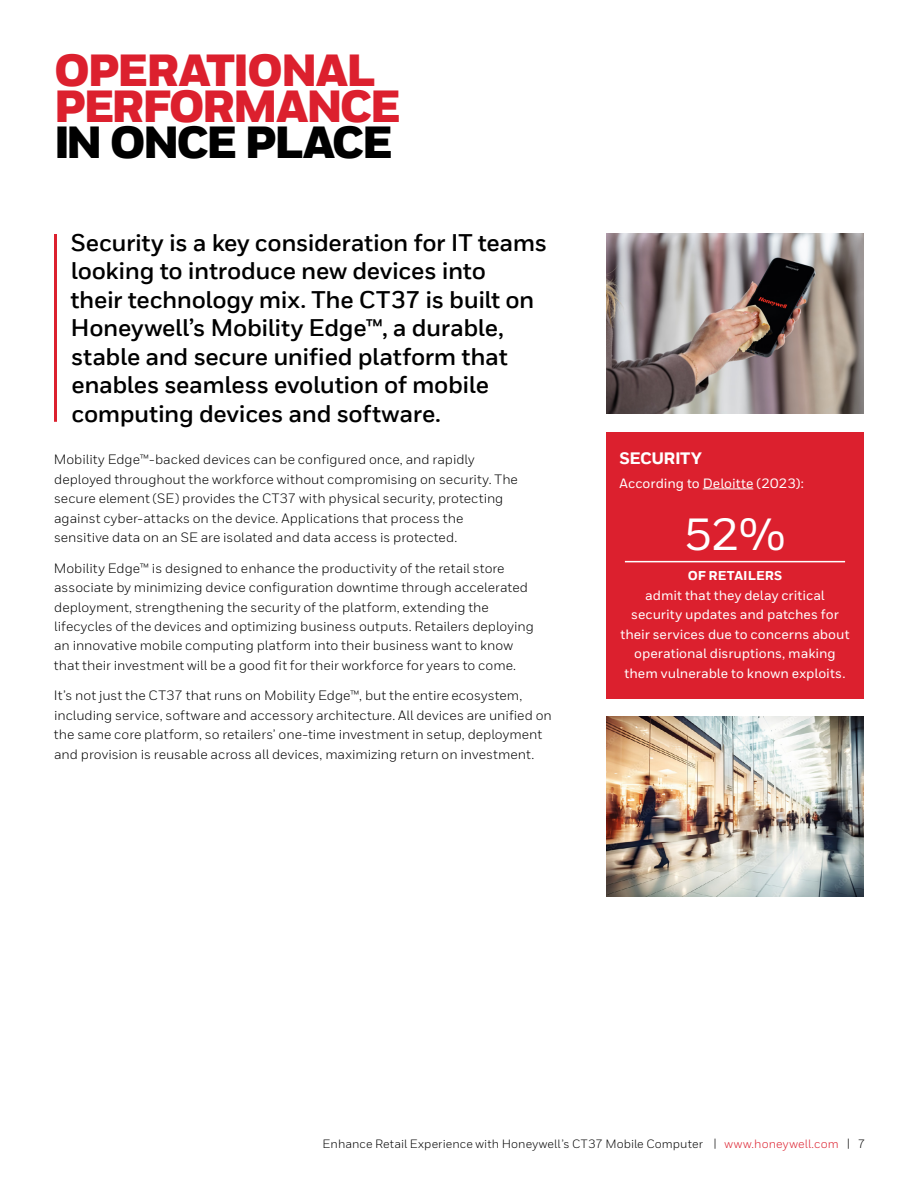
<style>
.page{position:relative;width:918px;height:1188px;background:#fff}
.page>*{position:absolute;margin:0;border:0;box-sizing:border-box;transform-origin:0 0}
.t1{font:900 45px/36px "Honeywell Sans";letter-spacing:-.05em;color:#dc202e}
.t2{font:900 45px "Honeywell Sans";letter-spacing:-.06em;color:#000}
.t3{font:500 45px "Honeywell Sans";color:#fff}
.t4{font:700 24px/28.5px "Honeywell Sans TT";letter-spacing:-.015em;color:#000}
.t5{font:800 16.5px "Honeywell Sans TT";letter-spacing:-.03em;color:#fff}
.t6{font:13.5px/19.5px "Honeywell Sans TT";color:#000}
.t7{font:500 13.5px/19.5px "Honeywell Sans";color:#fff;text-align:center}
.t8{font:800 12.75px "Honeywell Sans TT";letter-spacing:.01em;color:#fff}
.t9{font:12px "Honeywell Sans TT";letter-spacing:.01em;color:#000}
.s1{color:#dc202e}
</style>
<div class="page">
<img style="left:606px;top:234px;width:258px;height:180px">
<img style="left:606px;top:716px;width:258px;height:180px">
<hr style="left:54px;top:234px;width:3px;height:188px;background:#dc202e">
<div style="left:606px;top:432px;width:258px;height:266px;background:#dc202e"></div>
<hr style="left:703px;top:489px;width:50px;height:1px;background:#fff">
<hr style="left:625px;top:561px;width:220px;height:1px;background:#fff">
<h1 class="t1" style="left:54px;top:54px;width:349px">OPERATIONAL<br>PERFORMANCE</h1>
<h1 class="t2" style="left:54px;top:114px;width:341px">IN ONCE PLACE</h1>
<p class="t4" style="left:70px;top:229px;width:478px">Security is a key consideration for IT teams looking to introduce new devices into<br>their technology mix. The CT37 is built on Honeywell’s Mobility Edge™, a durable, stable and secure unified platform that enables seamless evolution of mobile computing devices and software.</p>
<p class="t6" style="left:54px;top:450px;width:466px">Mobility Edge™-backed devices can be configured once, and rapidly deployed throughout the workforce without compromising on security. The secure element (SE) provides the CT37 with physical security, protecting against cyber-attacks on the device. Applications that process the sensitive data on an SE are isolated and data access is protected.</p>
<p class="t6" style="left:54px;top:558px;width:482px">Mobility Edge™ is designed to enhance the productivity of the retail store associate by minimizing device configuration downtime through accelerated deployment, strengthening the security of the platform, extending the lifecycles of the devices and optimizing business outputs. Retailers deploying an innovative mobile computing platform into their business want to know that their investment will be a good fit for their workforce for years to come.</p>
<p class="t6" style="left:54px;top:686px;width:499px">It’s not just the CT37 that runs on Mobility Edge™, but the entire ecosystem, including service, software and accessory architecture. All devices are unified on the same core platform, so retailers’ one-time investment in setup, deployment and provision is reusable across all devices, maximizing return on investment.</p>
<p class="t5" style="left:620px;top:448px;width:84px">SECURITY</p>
<p class="t7" style="left:620px;top:473px;width:186px">According to Deloitte (2023):</p>
<h1 class="t3" style="left:684px;top:507px;width:103px">52%</h1>
<p class="t8" style="left:688px;top:568px;width:96px">OF RETAILERS</p>
<p class="t7" style="left:620px;top:586px;width:231px">admit that they delay critical security updates and patches for their services due to concerns about operational disruptions, making them vulnerable to known exploits.</p>
<p class="t9" style="left:323px;top:1136px;width:544px">Enhance Retail Experience with Honeywell’s CT37 Mobile Computer | <span class="s1">www.honeywell.com</span> | 7</p>
</div>
